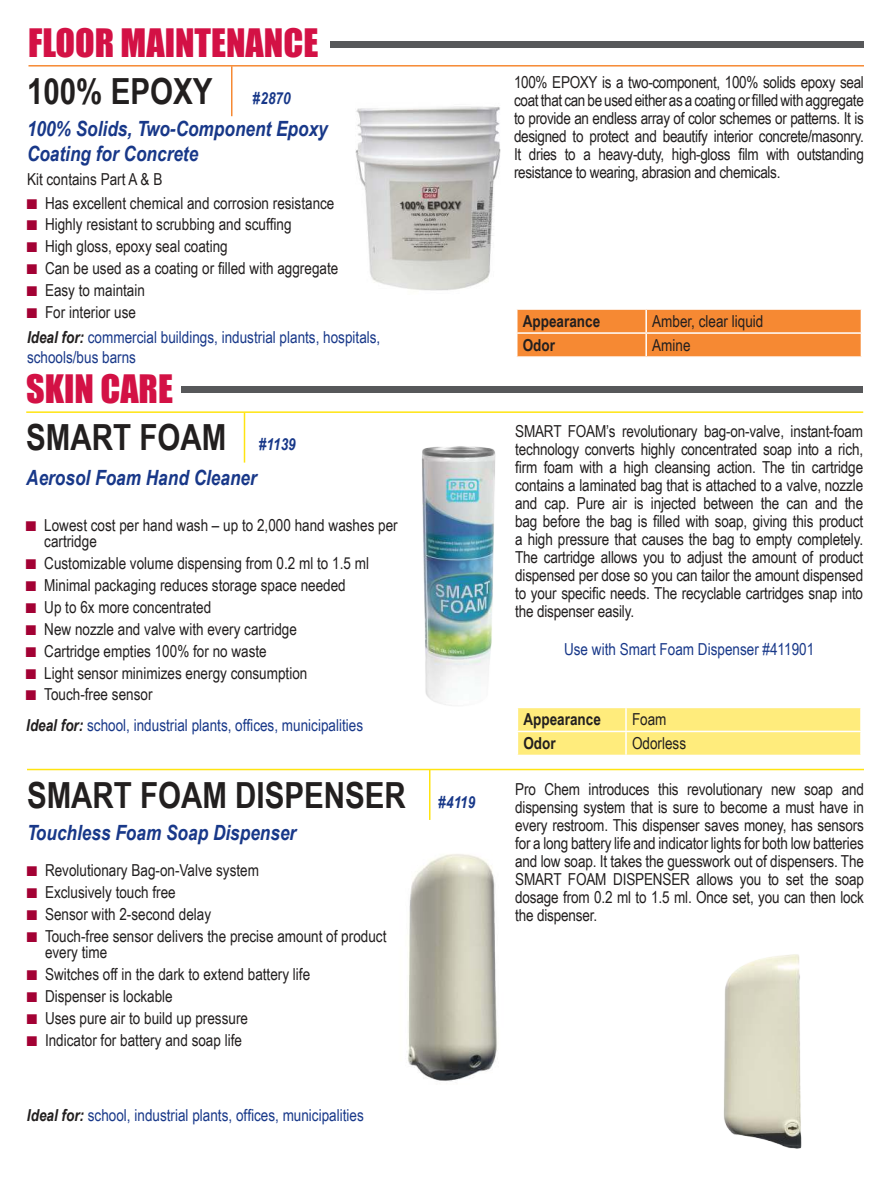
<style>
.page{position:relative;width:891px;height:1188px;background:#fff}
.page>*{position:absolute;margin:0;border:0;box-sizing:border-box;transform-origin:0 0}
.t1{font:700 36px "Arial Narrow";color:#221f1f}
.t2{font:36px "Impact";color:#d31145}
.t3{font:italic 700 21px/25.2px "Arial Narrow";color:#183889}
.t4{font:16.5px/18px "Arial Narrow";color:#221f1f;text-align:justify}
.t5{font:16.5px/19.8px "Arial Narrow";color:#183889}
.t6{font:700 16.5px "Arial Narrow";color:#221f1f}
.s1{font-style:italic;font-size:16.5px;color:#183889}
.s2{font-size:21px;color:#a30134}
.s3{font-weight:700;font-style:italic;color:#221f1f}
</style>
<div class="page">
<img style="left:422px;top:446px;width:74px;height:260px">
<img style="left:408px;top:854px;width:90px;height:228px">
<img style="left:723px;top:954px;width:79px;height:195px">
<hr style="left:244px;top:413px;width:1px;height:50px;background:#ffe411">
<hr style="left:429px;top:770px;width:2px;height:50px;background:#ffe411">
<svg style="left:518px;top:708px;width:342px;height:47px;background:#ffec80"></svg>
<hr style="left:626px;top:731px;width:236px;height:1px;background:#fff">
<hr style="left:625px;top:732px;width:2px;height:23px;background:#fff">
<hr style="left:26px;top:411px;width:837px;height:2px;background:#ffe411">
<hr style="left:27px;top:769px;width:837px;height:1px;background:#ffe411">
<div style="left:181px;top:386px;width:682px;height:7px;background:#57585a"></div>
<div style="left:330px;top:41px;width:533px;height:7px;background:#57585a"></div>
<img style="left:355px;top:106px;width:146px;height:185px">
<hr style="left:231px;top:66px;width:2px;height:50px;background:#f68933">
<hr style="left:29px;top:65px;width:835px;height:2px;background:#f68933">
<div style="left:518px;top:310px;width:343px;height:46px;background:#f68933"></div>
<div style="left:515px;top:307px;width:349px;height:52px;border:2px solid #fff"></div>
<h1 class="t2" style="left:28px;top:28px;width:292px">FLOOR MAINTENANCE</h1>
<h1 class="t1" style="left:27px;top:78px;width:265px">100% EPOXY <span class="s1">#2870</span></h1>
<p class="t3" style="left:27px;top:118px;width:302px">100% Solids, Two-Component Epoxy<br>Coating for Concrete</p>
<p class="t4" style="left:27px;top:171px;width:137px">Kit contains Part A &amp; B</p>
<p class="t4" style="left:27px;top:195px;width:309px"><span class="s2">■</span> Has excellent chemical and corrosion resistance</p>
<p class="t4" style="left:27px;top:215px;width:266px"><span class="s2">■</span> Highly resistant to scrubbing and scufing</p>
<p class="t4" style="left:27px;top:237px;width:202px"><span class="s2">■</span> High gloss, epoxy seal coating</p>
<p class="t4" style="left:27px;top:259px;width:313px"><span class="s2">■</span> Can be used as a coating or i lled with aggregate</p>
<p class="t4" style="left:27px;top:283px;width:120px"><span class="s2">■</span> Easy to maintain</p>
<p class="t4" style="left:27px;top:305px;width:110px"><span class="s2">■</span> For interior use</p>
<p class="t5" style="left:27px;top:327px;width:355px"><span class="s3">Ideal for:</span> commercial buildings, industrial plants, hospitals, schools/bus barns</p>
<h1 class="t2" style="left:26px;top:374px;width:148px">SKIN CARE</h1>
<h1 class="t1" style="left:26px;top:424px;width:271px">SMART FOAM <span class="s1">#1139</span></h1>
<p class="t3" style="left:26px;top:467px;width:232px">Aerosol Foam Hand Cleaner</p>
<p class="t4" style="left:44px;top:516px;width:355px;line-height:16.5px;text-indent:-18px"><span class="s2">■</span> Lowest cost per hand wash – up to 2,000 hand washes per cartridge</p>
<p class="t4" style="left:26px;top:554px;width:344px"><span class="s2">■</span> Customizable volume dispensing from 0.2 ml to 1.5 ml</p>
<p class="t4" style="left:26px;top:578px;width:321px"><span class="s2">■</span> Minimal packaging reduces storage space needed</p>
<p class="t4" style="left:26px;top:597px;width:186px"><span class="s2">■</span> Up to 6x more concentrated</p>
<p class="t4" style="left:26px;top:619px;width:272px"><span class="s2">■</span> New nozzle and valve with every cartridge</p>
<p class="t4" style="left:26px;top:641px;width:242px"><span class="s2">■</span> Cartridge empties 100% for no waste</p>
<p class="t4" style="left:26px;top:665px;width:283px"><span class="s2">■</span> Light sensor minimizes energy consumption</p>
<p class="t4" style="left:26px;top:685px;width:128px"><span class="s2">■</span> Touch-free sensor</p>
<p class="t5" style="left:26px;top:715px;width:338px"><span class="s3">Ideal for:</span> school, industrial plants, ofices, municipalities</p>
<h1 class="t1" style="left:27px;top:782px;width:450px">SMART FOAM DISPENSER <span class="s1">#4119</span></h1>
<p class="t3" style="left:27px;top:822px;width:271px">Touchless Foam Soap Dispenser</p>
<p class="t4" style="left:27px;top:863px;width:234px"><span class="s2">■</span> Revolutionary Bag-on-Valve system</p>
<p class="t4" style="left:27px;top:885px;width:150px"><span class="s2">■</span> Exclusively touch free</p>
<p class="t4" style="left:27px;top:907px;width:186px"><span class="s2">■</span> Sensor with 2-second delay</p>
<p class="t4" style="left:45px;top:927px;width:343px;line-height:16.5px;text-indent:-18px"><span class="s2">■</span> Touch-free sensor delivers the precise amount of product every time</p>
<p class="t4" style="left:27px;top:967px;width:285px"><span class="s2">■</span> Switches off in the dark to extend battery life</p>
<p class="t4" style="left:27px;top:989px;width:147px"><span class="s2">■</span> Dispenser is lockable</p>
<p class="t4" style="left:27px;top:1008px;width:223px"><span class="s2">■</span> Uses pure air to build up pressure</p>
<p class="t4" style="left:27px;top:1033px;width:217px"><span class="s2">■</span> Indicator for battery and soap life</p>
<p class="t5" style="left:27px;top:1105px;width:338px"><span class="s3">Ideal for:</span> school, industrial plants, ofices, municipalities</p>
<p class="t4" style="left:514px;top:72px;width:351px">100% EPOXY is a two-component, 100% solids epoxy seal coat that can be used either as a coating or i lled with aggregate to provide an endless array of color schemes or patterns. It is designed to protect and beautify interior concrete/masonry.<br>It dries to a heavy-duty, high-gloss i lm with outstanding resistance to wearing, abrasion and chemicals.</p>
<p class="t6" style="left:523px;top:315px;width:79px">Appearance</p>
<p class="t4" style="left:652px;top:312px;width:113px">Amber, clear liquid</p>
<p class="t6" style="left:523px;top:339px;width:34px">Odor</p>
<p class="t4" style="left:652px;top:338px;width:40px">Amine</p>
<p class="t4" style="left:515px;top:422px;width:350px">SMART FOAM’s revolutionary bag-on-valve, instant-foam technology converts highly concentrated soap into a rich, irm foam with a high cleansing action. The tin cartridge contains a laminated bag that is attached to a valve, nozzle and cap. Pure air is injected between the can and the bag before the bag is i lled with soap, giving this product a high pressure that causes the bag to empty completely.<br>The cartridge allows you to adjust the amount of product dispensed per dose so you can tailor the amount dispensed to your speciic needs. The recyclable cartridges snap into the dispenser easily.</p>
<p class="t5" style="left:564px;top:639px;width:252px">Use with Smart Foam Dispenser #411901</p>
<p class="t6" style="left:523px;top:713px;width:79px">Appearance</p>
<p class="t4" style="left:632px;top:712px;width:36px">Foam</p>
<p class="t6" style="left:523px;top:737px;width:34px">Odor</p>
<p class="t4" style="left:632px;top:736px;width:56px">Odorless</p>
<p class="t4" style="left:515px;top:781px;width:350px">Pro Chem introduces this revolutionary new soap and dispensing system that is sure to become a must have in every restroom. This dispenser saves money, has sensors for a long battery life and indicator lights for both low batteries and low soap. It takes the guesswork out of dispensers. The SMART FOAM DISPENSER allows you to set the soap dosage from 0.2 ml to 1.5 ml. Once set, you can then lock the dispenser.</p>
</div>
